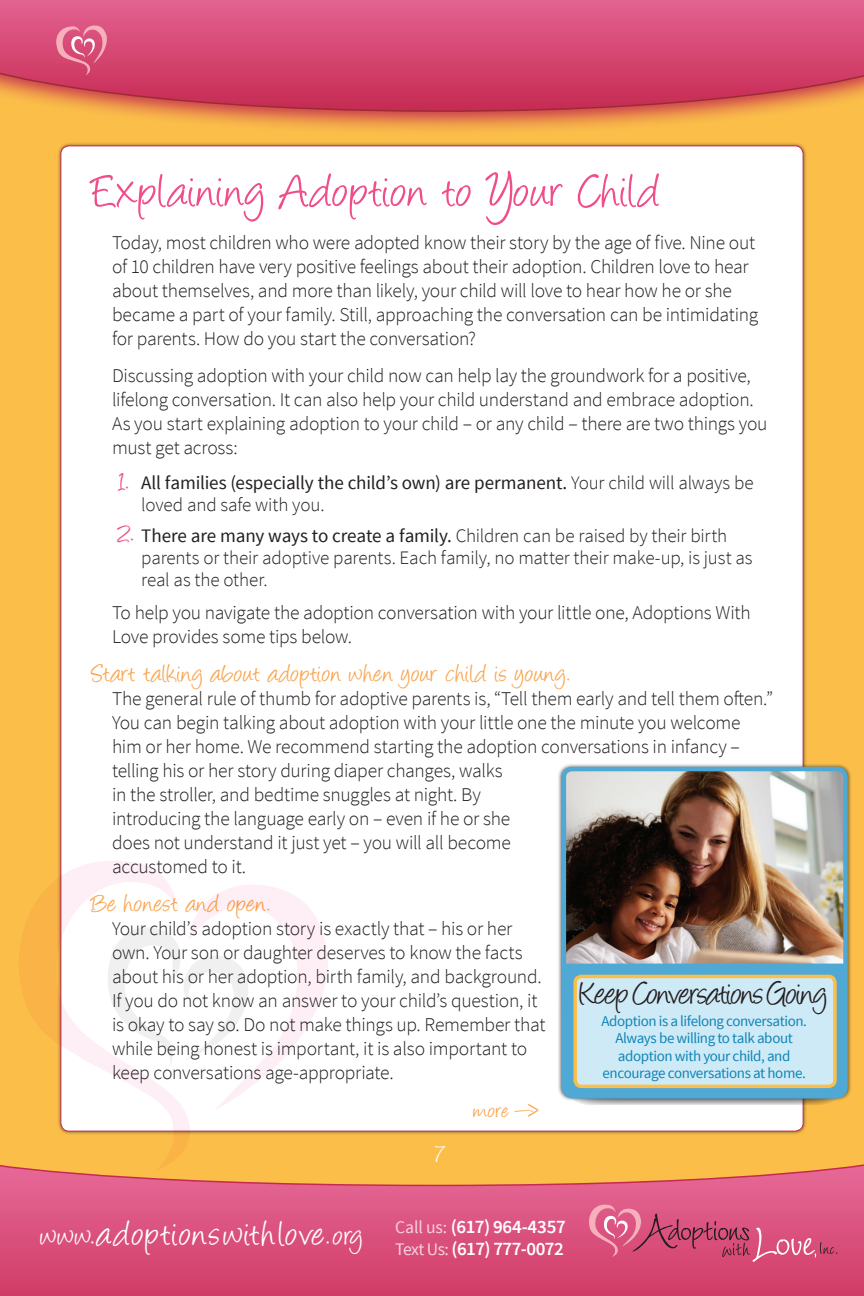
<style>
.page{position:relative;width:864px;height:1296px;background:#fff}
.page>*{position:absolute;margin:0;border:0;box-sizing:border-box;transform-origin:0 0}
.t1{font:54px "Angelina";letter-spacing:.02em;color:#ef4e8b}
.t2{font:40.2px "Angelina";letter-spacing:.035em;color:#fff}
.t3{font:37.5px "Angelina";letter-spacing:-.02em;color:#231f20}
.t4{font:28.5px "Angelina";letter-spacing:.025em;color:#f9a44d}
.t5{font:27px "Angelina";color:#fff}
.t6{font:24px "Angelina";color:#f9a44d}
.t7{font:300 19.5px/24px "Source Sans Pro";letter-spacing:-.015em;color:#231f20}
.t8{font:300 19.05px/22px "Source Sans Pro";letter-spacing:-.01em;color:#231f20}
.t9{font:19.05px/22px "Source Sans Pro";letter-spacing:-.01em;color:#231f20}
.t10{font:600 19.05px "Source Sans Pro";letter-spacing:-.03em;color:#fff}
.t11{font:15px/17.2px "Source Sans Pro";letter-spacing:-.03em;color:#1085b6;text-align:center}
.s1{font-family:"Angelina";font-size:30px;color:#ef4e8b}
.s2{font-weight:300}
.s3{font-family:"Angelina";font-weight:400;font-size:30px;color:#ef4e8b}
.s4{font-weight:400}
.s5{font-family:"Source Sans Pro";font-weight:300;font-size:35.7px}
.s6{font-size:33.9px}
.s7{font-weight:400;font-size:17.7px;color:#f8d2e0}
</style>
<div class="page">
<div style="left:0;top:60px;width:864px;height:1141px;background:#fbbf49"></div>
<div style="left:61px;top:146px;width:742px;height:985px;background:#fff;border-radius:8px"></div>
<svg style="left:563px;top:991px;width:284px;height:114px"></svg>
<div style="left:558px;top:763px;width:294px;height:338px;background:#231f20;opacity:.75"></div>
<img style="left:567px;top:772px;width:276px;height:190px">
<div style="left:562px;top:767px;width:286px;height:331px;border:4px solid #50a8d4;border-radius:8px"></div>
<svg style="left:562px;top:962px;width:286px;height:138px;background:#5aa7cc"></svg>
<div style="left:575px;top:976px;width:260px;height:110px;background:#cfeaf7;border-radius:6px"></div>
<div style="left:573px;top:975px;width:264px;height:113px;border:3px solid #fbbf49;border-radius:6px"></div>
<svg style="left:116px;top:112px;width:646px;height:18px"></svg>
<svg style="left:0;top:0;width:864px;height:112px;background:#d64e6f"></svg>
<svg style="left:0;top:1164px;width:864px;height:132px;background:#dd5c75"></svg>
<svg style="left:589px;top:1205px;width:248px;height:57px;background:#d45880"></svg>
<svg style="left:55px;top:25px;width:59px;height:51px;background:#dc6185"></svg>
<svg style="left:191px;top:885px;width:170px;height:249px"></svg>
<svg style="left:11px;top:857px;width:180px;height:314px"></svg>
<h1 class="t1" style="left:92px;top:168px;width:570px">Explaining Adoption to Your Child</h1>
<p class="t7" style="left:112px;top:231px;width:648px">Today, most children who were adopted know their story by the age of five. Nine out of 10 children have very positive feelings about their adoption. Children love to hear about themselves, and more than likely, your child will love to hear how he or she became a part of your family. Still, approaching the conversation can be intimidating for parents. How do you start the conversation?</p>
<p class="t7" style="left:112px;top:364px;width:657px">Discussing adoption with your child now can help lay the groundwork for a positive, lifelong conversation. It can also help your child understand and embrace adoption.<br>As you start explaining adoption to your child – or any child – there are two things you must get across:</p>
<p class="t9" style="left:141px;top:472px;width:614px;text-indent:-22px"><span class="s1">1.</span> All families (especially the child’s own) are permanent. <span class="s2">Your child will always be loved and safe with you.</span></p>
<p class="t8" style="left:141px;top:525px;width:613px;text-indent:-22px"><span class="s3">2.</span> <span class="s4">There are many ways to create a family.</span> Children can be raised by their birth parents or their adoptive parents. Each family, no matter their make-up, is just as real as the other.</p>
<p class="t7" style="left:112px;top:600px;width:640px">To help you navigate the adoption conversation with your little one, Adoptions With<br>Love provides some tips below.</p>
<h3 class="t4" style="left:92px;top:661px;width:480px">Start talking about adoption when your child is young.</h3>
<p class="t7" style="left:112px;top:686px;width:663px">The general rule of thumb for adoptive parents is, “Tell them early and tell them often.” You can begin talking about adoption with your little one the minute you welcome him or her home. We recommend starting the adoption conversations in infancy – telling his or her story during diaper changes, walks<br>in the stroller, and bedtime snuggles at night. By<br>introducing the language early on – even if he or she<br>does not understand it just yet – you will all become<br>accustomed to it.</p>
<h3 class="t4" style="left:92px;top:891px;width:180px">Be honest and open.</h3>
<p class="t7" style="left:112px;top:916px;width:435px">Your child’s adoption story is exactly that – his or her own. Your son or daughter deserves to know the facts about his or her adoption, birth family, and background.<br>If you do not know an answer to your child’s question, it is okay to say so. Do not make things up. Remember that while being honest is important, it is also important to keep conversations age-appropriate.</p>
<p class="t6" style="left:474px;top:1100px;width:66px">more —<span class="s5">&gt;</span></p>
<h3 class="t3" style="left:581px;top:978px;width:248px">Keep Conversations Going</h3>
<p class="t11" style="left:601px;top:1013px;width:207px">Adoption is a lifelong conversation.<br>Always be willing to talk about adoption with your child, and encourage conversations at home.</p>
<h3 class="t5" style="left:435px;top:1142px;width:11px">7</h3>
<h2 class="t2" style="left:41px;top:1217px;width:527px"><span class="s6">www.</span>adoptionswithlove<span class="s6">.org</span> <sup>Call</sup> <sup>us:</sup> <sup>(617)</sup> <sup>964-4357</sup></h2>
<p class="t10" style="left:395px;top:1237px;width:170px"><span class="s7">Text Us:</span> (617) 777-0072</p>
</div>
